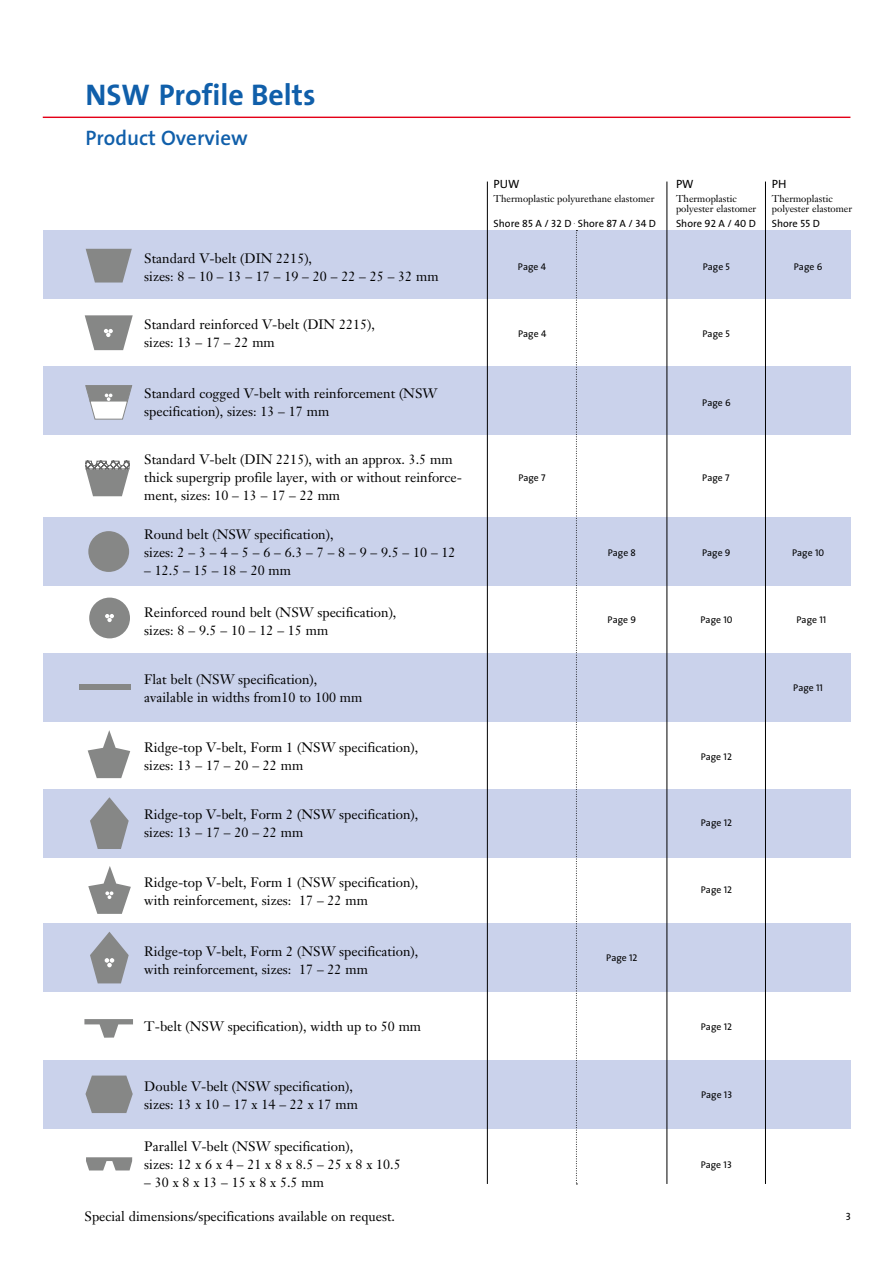
<style>
.page{position:relative;width:893px;height:1263px;background:#fff}
.page>*{position:absolute;margin:0;border:0;box-sizing:border-box;transform-origin:0 0}
.t1{font:700 30px "The Sans";color:#105faa}
.t2{font:600 21px "The Sans";color:#105faa}
.t3{font:13.5px/18px "Janson Text";color:#000}
.t4{font:12px "The Sans";color:#000}
.t5{font:10.5px "The Sans";color:#000}
.t6{font:10.5px "The Sans Caps";color:#000}
.t7{font:9.75px "The Sans";color:#000}
.t8{font:9.75px/10.5px "Janson Text";color:#000}
.s1{font-family:"The Sans Caps"}
</style>
<div class="page">
<div style="left:43px;top:1060px;width:807px;height:68px;background:#cad2eb"></div>
<div style="left:43px;top:924px;width:807px;height:68px;background:#cad2eb"></div>
<div style="left:43px;top:789px;width:807px;height:68px;background:#cad2eb"></div>
<div style="left:43px;top:653px;width:807px;height:68px;background:#cad2eb"></div>
<div style="left:43px;top:517px;width:807px;height:68px;background:#cad2eb"></div>
<div style="left:43px;top:366px;width:807px;height:68px;background:#cad2eb"></div>
<div style="left:43px;top:230px;width:807px;height:68px;background:#cad2eb"></div>
<svg style="left:86px;top:249px;width:46px;height:33px"></svg>
<hr style="left:43px;top:117px;width:807px;height:1px;background:#e40018">
<svg style="left:85px;top:315px;width:48px;height:35px"></svg>
<svg style="left:85px;top:385px;width:47px;height:35px"></svg>
<svg style="left:85px;top:460px;width:45px;height:36px"></svg>
<div style="left:88px;top:531px;width:41px;height:41px;background:#868786;border-radius:50%"></div>
<svg style="left:89px;top:598px;width:41px;height:40px"></svg>
<svg style="left:88px;top:730px;width:42px;height:48px"></svg>
<svg style="left:90px;top:797px;width:39px;height:52px"></svg>
<svg style="left:88px;top:866px;width:43px;height:48px"></svg>
<svg style="left:90px;top:932px;width:39px;height:51px"></svg>
<svg style="left:86px;top:1157px;width:46px;height:13px"></svg>
<svg style="left:84px;top:1019px;width:49px;height:19px"></svg>
<svg style="left:85px;top:1075px;width:48px;height:38px;background:#909396"></svg>
<div style="left:79px;top:684px;width:52px;height:6px;background:#868786"></div>
<hr style="left:487px;top:182px;width:1px;height:1002px;background:#000">
<hr style="left:666px;top:182px;width:1px;height:1002px;background:#000">
<hr style="left:765px;top:182px;width:1px;height:1002px;background:#000">
<svg style="left:576px;top:230px;width:1px;height:954px"></svg>
<h1 class="t1" style="left:85px;top:69px;width:232px">NSW Profile Belts</h1>
<h2 class="t2" style="left:85px;top:120px;width:164px">Product Overview</h2>
<p class="t3" style="left:144px;top:249px;width:296px">Standard V-belt (DIN 2215),<br>sizes: 8 – 10 – 13 – 17 – 19 – 20 – 22 – 25 – 32 mm</p>
<p class="t3" style="left:144px;top:315px;width:232px">Standard reinforced V-belt (DIN 2215), sizes: 13 – 17 – 22 mm</p>
<p class="t3" style="left:144px;top:384px;width:295px">Standard cogged V-belt with reinforcement (NSW specification), sizes: 13 – 17 mm</p>
<p class="t3" style="left:144px;top:450px;width:319px">Standard V-belt (DIN 2215), with an approx. 3.5 mm thick supergrip profile layer, with or without reinforce&shy;ment, sizes: 10 – 13 – 17 – 22 mm</p>
<p class="t3" style="left:144px;top:525px;width:313px">Round belt (NSW specification),<br>sizes: 2 – 3 – 4 – 5 – 6 – 6.3 – 7 – 8 – 9 – 9.5 – 10 – 12</p>
<p class="t3" style="left:144px;top:561px;width:148px">– 12.5 – 15 – 18 – 20 mm</p>
<p class="t3" style="left:144px;top:603px;width:254px">Reinforced round belt (NSW specification), sizes: 8 – 9.5 – 10 – 12 – 15 mm</p>
<p class="t3" style="left:144px;top:671px;width:220px">Flat belt (NSW specification), available in widths from10 to 100 mm</p>
<p class="t3" style="left:144px;top:738px;width:275px">Ridge-top V-belt, Form 1 (NSW specification), sizes: 13 – 17 – 20 – 22 mm</p>
<p class="t3" style="left:144px;top:806px;width:275px">Ridge-top V-belt, Form 2 (NSW specification), sizes: 13 – 17 – 20 – 22 mm</p>
<p class="t3" style="left:144px;top:873px;width:275px">Ridge-top V-belt, Form 1 (NSW specification), with reinforcement, sizes: 17 – 22 mm</p>
<p class="t3" style="left:144px;top:942px;width:275px">Ridge-top V-belt, Form 2 (NSW specification), with reinforcement, sizes: 17 – 22 mm</p>
<p class="t3" style="left:144px;top:1017px;width:278px">T-belt (NSW specification), width up to 50 mm</p>
<p class="t3" style="left:144px;top:1077px;width:215px">Double V-belt (NSW specification), sizes: 13 x 10 – 17 x 14 – 22 x 17 mm</p>
<p class="t3" style="left:144px;top:1137px;width:258px">Parallel V-belt (NSW specification),<br>sizes: 12 x 6 x 4 – 21 x 8 x 8.5 – 25 x 8 x 10.5</p>
<p class="t3" style="left:144px;top:1173px;width:181px">– 30 x 8 x 13 – 15 x 8 x 5.5 mm</p>
<p class="t3" style="left:84px;top:1207px;width:312px">Special dimensions/specifications available on request.</p>
<p class="t4" style="left:494px;top:174px;width:28px">PUW</p>
<p class="t8" style="left:494px;top:193px;width:162px">Thermoplastic polyurethane elastomer</p>
<p class="t5" style="left:494px;top:215px;width:164px">Shore <span class="s1">85</span> A / <span class="s1">32</span> D <sup>.</sup> Shore <span class="s1">87</span> A / <span class="s1">34</span> D</p>
<p class="t4" style="left:676px;top:174px;width:19px">PW</p>
<p class="t8" style="left:676px;top:193px;width:82px">Thermoplastic polyester elastomer</p>
<p class="t5" style="left:676px;top:215px;width:81px">Shore <span class="s1">92</span> A / <span class="s1">40</span> D</p>
<p class="t4" style="left:772px;top:174px;width:16px">PH</p>
<p class="t8" style="left:772px;top:193px;width:82px">Thermoplastic polyester elastomer</p>
<p class="t5" style="left:772px;top:215px;width:49px">Shore <span class="s1">55</span> D</p>
<p class="t7" style="left:518px;top:258px;width:30px">Page <span class="s1">4</span></p>
<p class="t7" style="left:703px;top:258px;width:29px">Page <span class="s1">5</span></p>
<p class="t7" style="left:794px;top:258px;width:30px">Page <span class="s1">6</span></p>
<p class="t7" style="left:518px;top:325px;width:30px">Page <span class="s1">4</span></p>
<p class="t7" style="left:702px;top:325px;width:29px">Page <span class="s1">5</span></p>
<p class="t7" style="left:702px;top:394px;width:30px">Page <span class="s1">6</span></p>
<p class="t7" style="left:518px;top:470px;width:29px">Page <span class="s1">7</span></p>
<p class="t7" style="left:702px;top:470px;width:29px">Page <span class="s1">7</span></p>
<p class="t7" style="left:608px;top:544px;width:30px">Page <span class="s1">8</span></p>
<p class="t7" style="left:702px;top:545px;width:30px">Page <span class="s1">9</span></p>
<p class="t7" style="left:792px;top:545px;width:34px">Page <span class="s1">10</span></p>
<p class="t7" style="left:608px;top:612px;width:30px">Page <span class="s1">9</span></p>
<p class="t7" style="left:700px;top:612px;width:34px">Page <span class="s1">10</span></p>
<p class="t7" style="left:796px;top:612px;width:31px">Page <span class="s1">11</span></p>
<p class="t7" style="left:606px;top:950px;width:33px">Page <span class="s1">12</span></p>
<p class="t7" style="left:701px;top:749px;width:33px">Page <span class="s1">12</span></p>
<p class="t7" style="left:701px;top:814px;width:33px">Page <span class="s1">12</span></p>
<p class="t7" style="left:701px;top:882px;width:33px">Page <span class="s1">12</span></p>
<p class="t7" style="left:701px;top:1019px;width:33px">Page <span class="s1">12</span></p>
<p class="t7" style="left:701px;top:1087px;width:33px">Page <span class="s1">13</span></p>
<p class="t7" style="left:701px;top:1157px;width:33px">Page <span class="s1">13</span></p>
<p class="t7" style="left:793px;top:680px;width:31px">Page <span class="s1">11</span></p>
<p class="t6" style="left:846px;top:1208px;width:7px">3</p>
</div>
